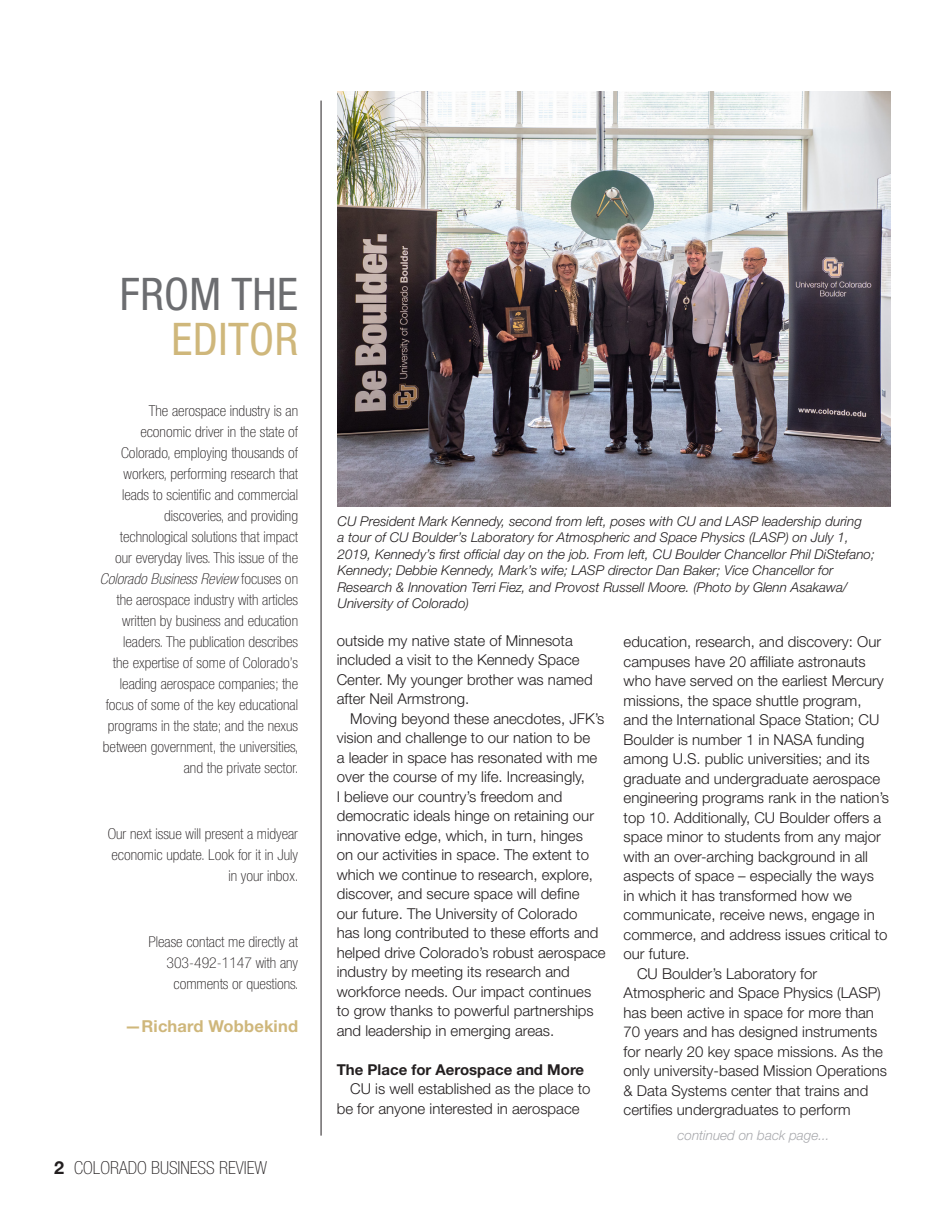
<style>
.page{position:relative;width:945px;height:1215px;background:#fff}
.page>*{position:absolute;margin:0;border:0;box-sizing:border-box;transform-origin:0 0}
.Table_Heads{font:condensed 45px/45px "Helvetica Neue LT Std";letter-spacing:.01em;color:#6c6d70;text-align:right}
.t1{font:100 condensed 18px "Helvetica Neue LT Std";color:#231f20}
.Editorial{font:700 16.5px "Helvetica Neue LT Std";letter-spacing:.01em;color:#cfb77b}
.Paragraph_Style_1{font:300 15px/19.5px "Helvetica Neue LT Std";color:#231f20}
.t2{font:100 condensed 15px/21px "Helvetica Neue LT Std";color:#231f20;text-align:right;scale:1.05 1}
.Paragraph_Style_1-2{font:700 15px "Helvetica Neue LT Std";color:#231f20}
.Paragraph_Style_1-3{font:italic 300 13.5px/16.5px "Helvetica Neue LT Std";color:#231f20}
.t3{font:italic 300 13.5px "Helvetica Neue LT Std";color:#a8a9ad}
.s1{color:#cfb77b}
.s2{font-style:italic}
.s3{font-weight:700;font-stretch:normal}
</style>
<div class="page">
<hr style="left:321px;top:101px;width:1px;height:1035px;background:#231f20">
<img style="left:338px;top:91px;width:553px;height:415px">
<p class="Table_Heads" style="left:120px;top:272px;width:180px">FROM THE<br><span class="s1">EDITOR</span></p>
<p class="t2" style="left:100px;top:400px;width:191px">The aerospace industry is an economic driver in the state of Colorado, employing thousands of workers, performing research that leads to scientific and commercial discoveries, and providing technological solutions that impact<br>our everyday lives. This issue of the <span class="s2">Colorado Business Review</span> focuses on the aerospace industry with articles written by business and education leaders. The publication describes<br>the expertise of some of Colorado’s leading aerospace companies; the focus of some of the key educational programs in the state; and the nexus between government, the universities, and the private sector.</p>
<p class="t2" style="left:108px;top:823px;width:183px">Our next issue will present a midyear economic update. Look for it in July in your inbox.</p>
<p class="t2" style="left:149px;top:931px;width:145px">Please contact me directly at<br>303-492-1147 with any comments or questions.</p>
<p class="Editorial" style="left:125px;top:1015px;width:175px">—Richard Wobbekind</p>
<p class="t1" style="left:54px;top:1157px;width:215px"><span class="s3">2</span> COLORADO BUSINESS REVIEW</p>
<p class="Paragraph_Style_1-3" style="left:338px;top:513px;width:539px">CU President Mark Kennedy, second from left, poses with CU and LASP leadership during<br>a tour of CU Boulder’s Laboratory for Atmospheric and Space Physics (LASP) on July 1, 2019, Kennedy’s first official day on the job. From left, CU Boulder Chancellor Phil DiStefano; Kennedy; Debbie Kennedy, Mark’s wife; LASP director Dan Baker; Vice Chancellor for Research &amp; Innovation Terri Fiez, and Provost Russell Moore. (Photo by Glenn Asakawa/ University of Colorado)</p>
<p class="Paragraph_Style_1" style="left:337px;top:630px;width:257px">outside my native state of Minnesota included a visit to the Kennedy Space Center. My younger brother was named after Neil Armstrong.</p>
<p class="Paragraph_Style_1" style="left:337px;top:708px;width:270px;text-indent:14px">Moving beyond these anecdotes, JFK’s vision and challenge to our nation to be<br>a leader in space has resonated with me over the course of my life. Increasingly,<br>I believe our country’s freedom and democratic ideals hinge on retaining our innovative edge, which, in turn, hinges<br>on our activities in space. The extent to which we continue to research, explore, discover, and secure space will define<br>our future. The University of Colorado<br>has long contributed to these efforts and helped drive Colorado’s robust aerospace industry by meeting its research and workforce needs. Our impact continues to grow thanks to powerful partnerships and leadership in emerging areas.</p>
<p class="Paragraph_Style_1-2" style="left:337px;top:1060px;width:249px">The Place for Aerospace and More</p>
<p class="Paragraph_Style_1" style="left:337px;top:1079px;width:255px;text-indent:14px">CU is well established as the place to be for anyone interested in aerospace</p>
<p class="Paragraph_Style_1" style="left:624px;top:632px;width:267px">education, research, and discovery: Our campuses have 20 affiliate astronauts who have served on the earliest Mercury missions, the space shuttle program, and the International Space Station; CU Boulder is number 1 in NASA funding among U.S. public universities; and its graduate and undergraduate aerospace engineering programs rank in the nation’s top 10. Additionally, CU Boulder offers a space minor to students from any major with an over-arching background in all aspects of space – especially the ways<br>in which it has transformed how we communicate, receive news, engage in commerce, and address issues critical to our future.</p>
<p class="Paragraph_Style_1" style="left:624px;top:963px;width:265px;text-indent:14px">CU Boulder’s Laboratory for Atmospheric and Space Physics (LASP) has been active in space for more than 70 years and has designed instruments for nearly 20 key space missions. As the only university-based Mission Operations &amp; Data Systems center that trains and certifies undergraduates to perform</p>
<p class="t3" style="left:678px;top:1128px;width:154px">continued on back page...</p>
</div>
